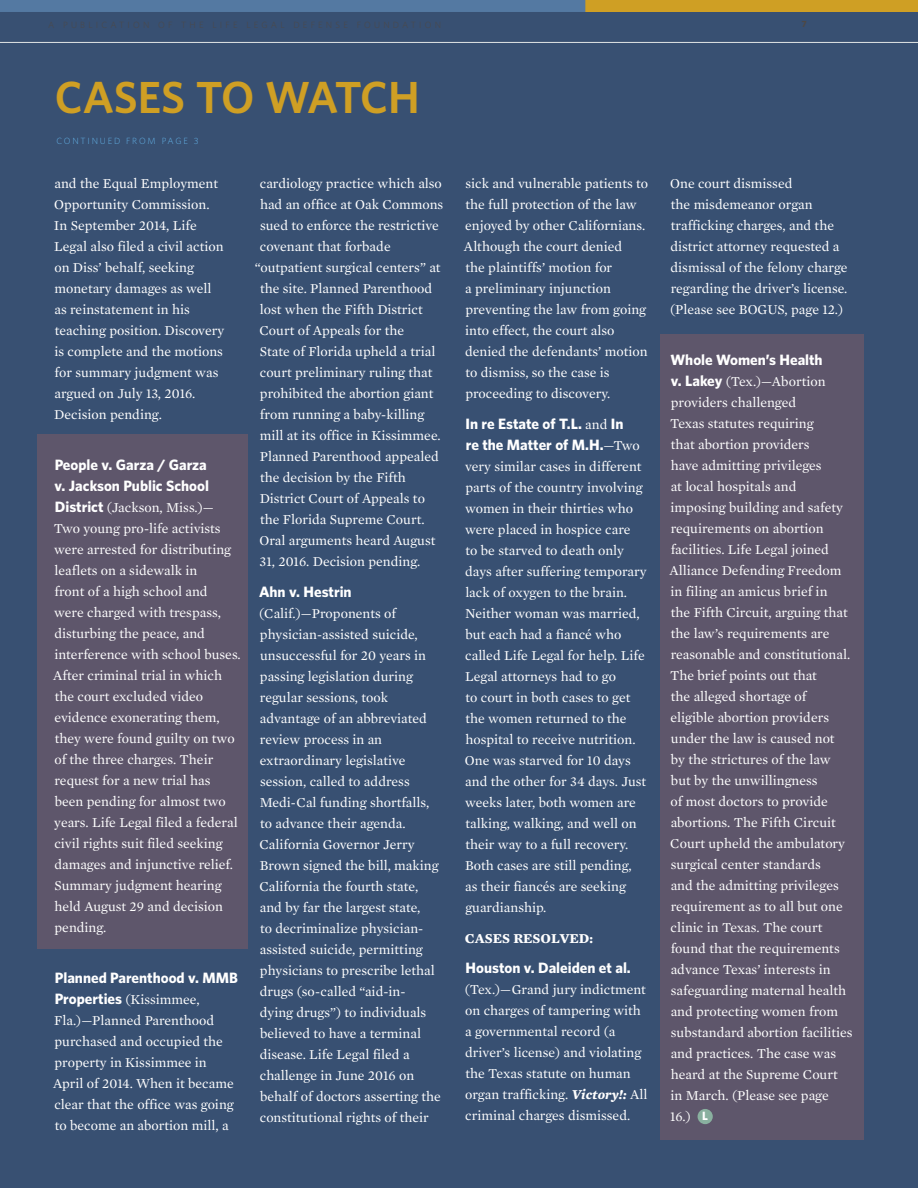
<style>
.page{position:relative;width:918px;height:1188px;background:#385072}
.page>*{position:absolute;margin:0;border:0;box-sizing:border-box;transform-origin:0 0}
.t1{font:600 45px "Whitney HTF";letter-spacing:-.005em;color:#cf9f24}
.t2{font:700 15px/21px "Whitney HTF";color:#fff}
.t3{font:13.8px/21px "Mercury Text G1 Roman";color:#fff}
.t4{font:700 13.8px "Mercury Text G1";color:#fff}
.t5{font:300 9px "Whitney HTF";letter-spacing:.36em;color:#4d4845}
.t6{font:300 9px "Whitney HTF";letter-spacing:.2em;color:#63b2e7}
.t7{font:700 9px "Whitney HTF";color:#4d4845}
.s1{font-family:"Whitney HTF";font-weight:700;font-size:15px}
.s2{font-family:"Mercury Text G1 Roman";font-weight:400;font-size:13.8px}
.s3{font-family:"Mercury Text G1";font-weight:700;font-style:italic}
.s4{font-family:"Whitney HTF";font-weight:700;font-size:12px}
</style>
<div class="page">
<div style="left:0;top:0;width:595px;height:12px;background:#5479a2"></div>
<div style="left:585px;top:0;width:333px;height:12px;background:#cf9f24"></div>
<hr style="left:0;top:42px;width:918px;height:1px;background:#dfe4e6">
<div style="left:37px;top:434px;width:211px;height:515px;background:#5e566b"></div>
<div style="left:660px;top:334px;width:203px;height:806px;background:#5e566b"></div>
<div style="left:698px;top:1109px;width:15px;height:15px;background:#89b09f;border-radius:50%"></div>
<p class="t5" style="left:48px;top:20px;width:395px">A PUBLICATION OF THE LIFE LEGAL DEFENSE FOUNDATION</p>
<p class="t7" style="left:802px;top:19px;width:6px">7</p>
<h1 class="t1" style="left:55px;top:70px;width:367px">CASES TO WATCH</h1>
<p class="t6" style="left:57px;top:136px;width:144px">CONTINUED FROM PAGE 3</p>
<p class="t3" style="left:54px;top:173px;width:172px">and the Equal Employment<br>Opportunity Commission.<br>In September 2014, Life<br>Legal also filed a civil action on Diss’ behalf, seeking monetary damages as well as reinstatement in his teaching position. Discovery is complete and the motions for summary judgment was argued on July 13, 2016.<br>Decision pending.</p>
<p class="t2" style="left:55px;top:454px;width:156px">People v. Garza / Garza v. Jackson Public School</p>
<p class="t3" style="left:53px;top:497px;width:189px"><span class="s1">District</span> (Jackson, Miss.)—<br>Two young pro-life activists were arrested for distributing leaflets on a sidewalk in<br>front of a high school and<br>were charged with trespass, disturbing the peace, and interference with school buses.<br>After criminal trial in which the court excluded video evidence exonerating them, they were found guilty on two of the three charges. Their request for a new trial has been pending for almost two years. Life Legal filed a federal civil rights suit filed seeking damages and injunctive relief.<br>Summary judgment hearing held August 29 and decision pending.</p>
<p class="t2" style="left:55px;top:967px;width:185px">Planned Parenthood v. MMB</p>
<p class="t3" style="left:53px;top:989px;width:182px"><span class="s1">Properties</span> (Kissimmee,<br>Fla.)—Planned Parenthood purchased and occupied the property in Kissimmee in<br>April of 2014. When it became clear that the office was going to become an abortion mill, a</p>
<p class="t3" style="left:260px;top:173px;width:184px">cardiology practice which also</p>
<p class="t3" style="left:260px;top:194px;width:185px">had an office at Oak Commons</p>
<p class="t3" style="left:260px;top:215px;width:180px">sued to enforce the restrictive</p>
<p class="t3" style="left:260px;top:236px;width:132px">covenant that forbade</p>
<p class="t3" style="left:255px;top:257px;width:187px">“outpatient surgical centers” at</p>
<p class="t3" style="left:260px;top:278px;width:174px">the site. Planned Parenthood</p>
<p class="t3" style="left:260px;top:299px;width:164px">lost when the Fifth District</p>
<p class="t3" style="left:260px;top:320px;width:146px">Court of Appeals for the</p>
<p class="t3" style="left:260px;top:341px;width:177px">State of Florida upheld a trial</p>
<p class="t3" style="left:260px;top:362px;width:174px">court preliminary ruling that</p>
<p class="t3" style="left:260px;top:383px;width:175px">prohibited the abortion giant</p>
<p class="t3" style="left:260px;top:404px;width:166px">from running a baby-killing</p>
<p class="t3" style="left:260px;top:425px;width:182px">mill at its office in Kissimmee.</p>
<p class="t3" style="left:260px;top:446px;width:181px">Planned Parenthood appealed</p>
<p class="t3" style="left:260px;top:467px;width:147px">the decision by the Fifth</p>
<p class="t3" style="left:260px;top:488px;width:167px">District Court of Appeals to</p>
<p class="t3" style="left:260px;top:509px;width:166px">the Florida Supreme Court.</p>
<p class="t3" style="left:260px;top:530px;width:177px">Oral arguments heard August</p>
<p class="t3" style="left:260px;top:551px;width:162px">31, 2016. Decision pending.</p>
<p class="t2" style="left:259px;top:581px;width:94px">Ahn v. Hestrin</p>
<p class="t3" style="left:259px;top:603px;width:183px">(Calif.)—Proponents of physician-assisted suicide, unsuccessful for 20 years in passing legislation during regular sessions, took advantage of an abbreviated review process in an extraordinary legislative session, called to address<br>Medi-Cal funding shortfalls, to advance their agenda.<br>California Governor Jerry<br>Brown signed the bill, making<br>California the fourth state, and by far the largest state,<br>to decriminalize physician&shy;assisted suicide, permitting physicians to prescribe lethal drugs (so-called “aid-in&shy;dying drugs”) to individuals believed to have a terminal disease. Life Legal filed a challenge in June 2016 on behalf of doctors asserting the constitutional rights of their</p>
<p class="t3" style="left:464px;top:173px;width:186px">sick and vulnerable patients to the full protection of the law enjoyed by other Californians.<br>Although the court denied<br>the plaintiffs’ motion for<br>a preliminary injunction preventing the law from going into effect, the court also denied the defendants’ motion to dismiss, so the case is proceeding to discovery.</p>
<p class="t2" style="left:466px;top:413px;width:176px">In re Estate of T.L. <span class="s2">and</span> In re the Matter of M.H.<span class="s2">—Two</span></p>
<p class="t3" style="left:465px;top:456px;width:183px">very similar cases in different parts of the country involving women in their thirties who were placed in hospice care<br>to be starved to death only days after suffering temporary lack of oxygen to the brain.<br>Neither woman was married, but each had a fiancé who called Life Legal for help. Life<br>Legal attorneys had to go<br>to court in both cases to get the women returned to the hospital to receive nutrition.<br>One was starved for 10 days and the other for 34 days. Just weeks later, both women are talking, walking, and well on their way to a full recovery.<br>Both cases are still pending, as their fiancés are seeking guardianship.</p>
<p class="t4" style="left:465px;top:930px;width:130px">CASES RESOLVED:</p>
<p class="t2" style="left:466px;top:957px;width:167px">Houston v. Daleiden et al.</p>
<p class="t3" style="left:465px;top:979px;width:184px">(Tex.)—Grand jury indictment on charges of tampering with a governmental record (a driver’s license) and violating the Texas statute on human organ trafficking. <span class="s3">Victory!:</span> All criminal charges dismissed.</p>
<p class="t3" style="left:670px;top:173px;width:179px">One court dismissed<br>the misdemeanor organ trafficking charges, and the district attorney requested a dismissal of the felony charge regarding the driver’s license. (Please see BOGUS, page 12.)</p>
<p class="t2" style="left:670px;top:349px;width:154px">Whole Women’s Health</p>
<p class="t3" style="left:669px;top:371px;width:185px"><span class="s1">v. Lakey</span> (Tex.)—Abortion providers challenged<br>Texas statutes requiring<br>that abortion providers<br>have admitting privileges<br>at local hospitals and imposing building and safety requirements on abortion facilities. Life Legal joined<br>Alliance Defending Freedom in filing an amicus brief in<br>the Fifth Circuit, arguing that the law’s requirements are reasonable and constitutional.<br>The brief points out that<br>the alleged shortage of<br>eligible abortion providers under the law is caused not<br>by the strictures of the law<br>but by the unwillingness<br>of most doctors to provide abortions. The Fifth Circuit<br>Court upheld the ambulatory surgical center standards<br>and the admitting privileges requirement as to all but one clinic in Texas. The court found that the requirements advance Texas’ interests in safeguarding maternal health and protecting women from substandard abortion facilities and practices. The case was heard at the Supreme Court<br>in March. (Please see page<br>16.) <span class="s4">L</span></p>
</div>
